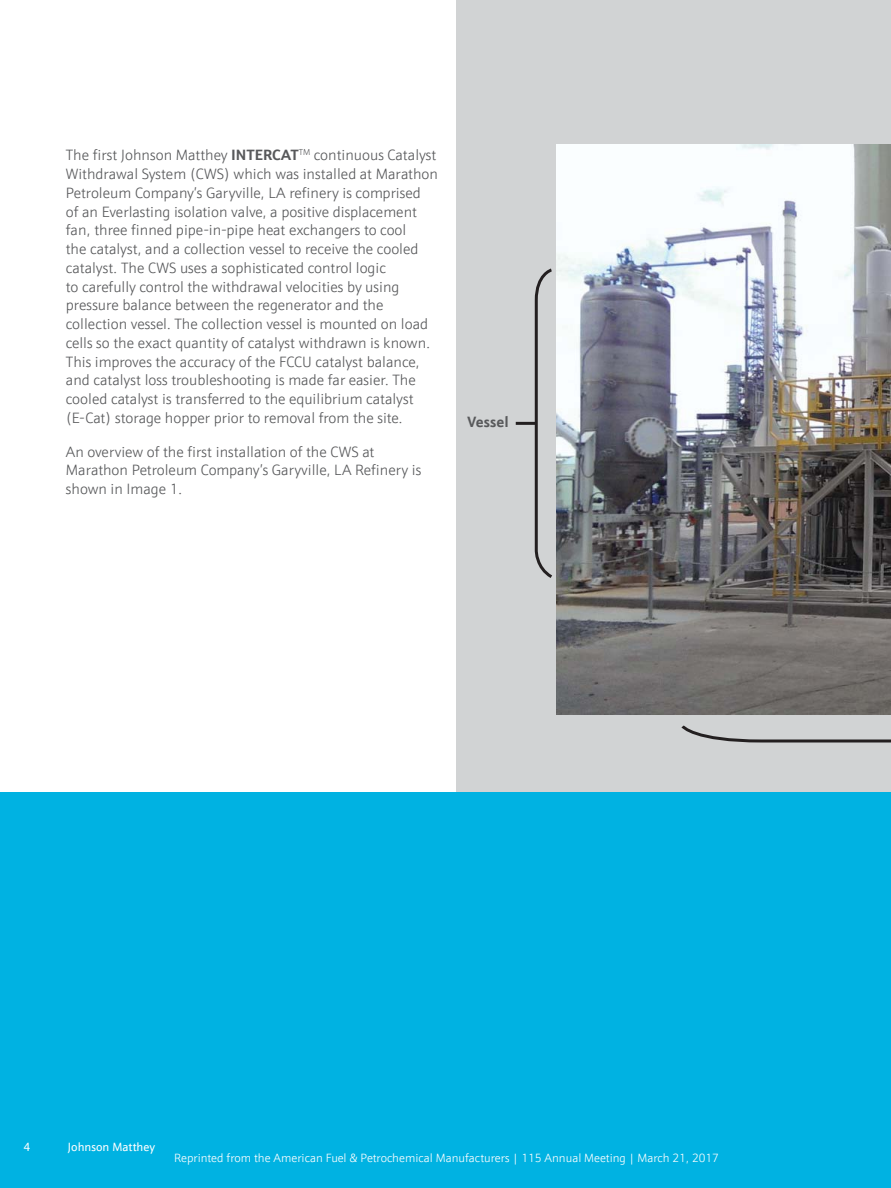
<style>
.page{position:relative;width:891px;height:1188px;background:#fff}
.page>*{position:absolute;margin:0;border:0;box-sizing:border-box;transform-origin:0 0}
.t1{font:300 15px/18.8px "JM Sans";color:#58595b}
.t2{font:700 15px "JM Sans";color:#58595b}
.t3{font:300 12px "JM Sans";color:#fff}
.t4{font:12px "JM Sans";color:#fff}
.s1{font-weight:700}
</style>
<div class="page">
<div style="left:457px;top:0;width:434px;height:794px;background:#d1d3d4"></div>
<div style="left:0;top:793px;width:891px;height:395px;background:#00b2e2"></div>
<img style="left:556px;top:144px;width:335px;height:570px">
<svg style="left:533px;top:268px;width:19px;height:310px"></svg>
<hr style="left:516px;top:422px;width:20px;height:3px;background:#231f20">
<svg style="left:681px;top:725px;width:210px;height:18px"></svg>
<p class="t1" style="left:66px;top:147px;width:374px">The first Johnson Matthey <span class="s1">INTERCAT</span><sup>TM</sup> continuous Catalyst Withdrawal System (CWS) which was installed at Marathon Petroleum Company’s Garyville, LA refinery is comprised<br>of an Everlasting isolation valve, a positive displacement fan, three finned pipe-in-pipe heat exchangers to cool<br>the catalyst, and a collection vessel to receive the cooled catalyst. The CWS uses a sophisticated control logic<br>to carefully control the withdrawal velocities by using pressure balance between the regenerator and the collection vessel. The collection vessel is mounted on load cells so the exact quantity of catalyst withdrawn is known.<br>This improves the accuracy of the FCCU catalyst balance, and catalyst loss troubleshooting is made far easier. The cooled catalyst is transferred to the equilibrium catalyst (E-Cat) storage hopper prior to removal from the site.</p>
<p class="t1" style="left:66px;top:444px;width:357px">An overview of the first installation of the CWS at<br>Marathon Petroleum Company’s Garyville, LA Refinery is shown in Image 1.</p>
<p class="t2" style="left:468px;top:415px;width:43px">Vessel</p>
<p class="t4" style="left:24px;top:1142px;width:8px">4</p>
<p class="t4" style="left:68px;top:1142px;width:89px">Johnson Matthey</p>
<p class="t3" style="left:174px;top:1153px;width:546px">Reprinted from the American Fuel &amp; Petrochemical Manufacturers | 115 Annual Meeting | March 21, 2017</p>
</div>
